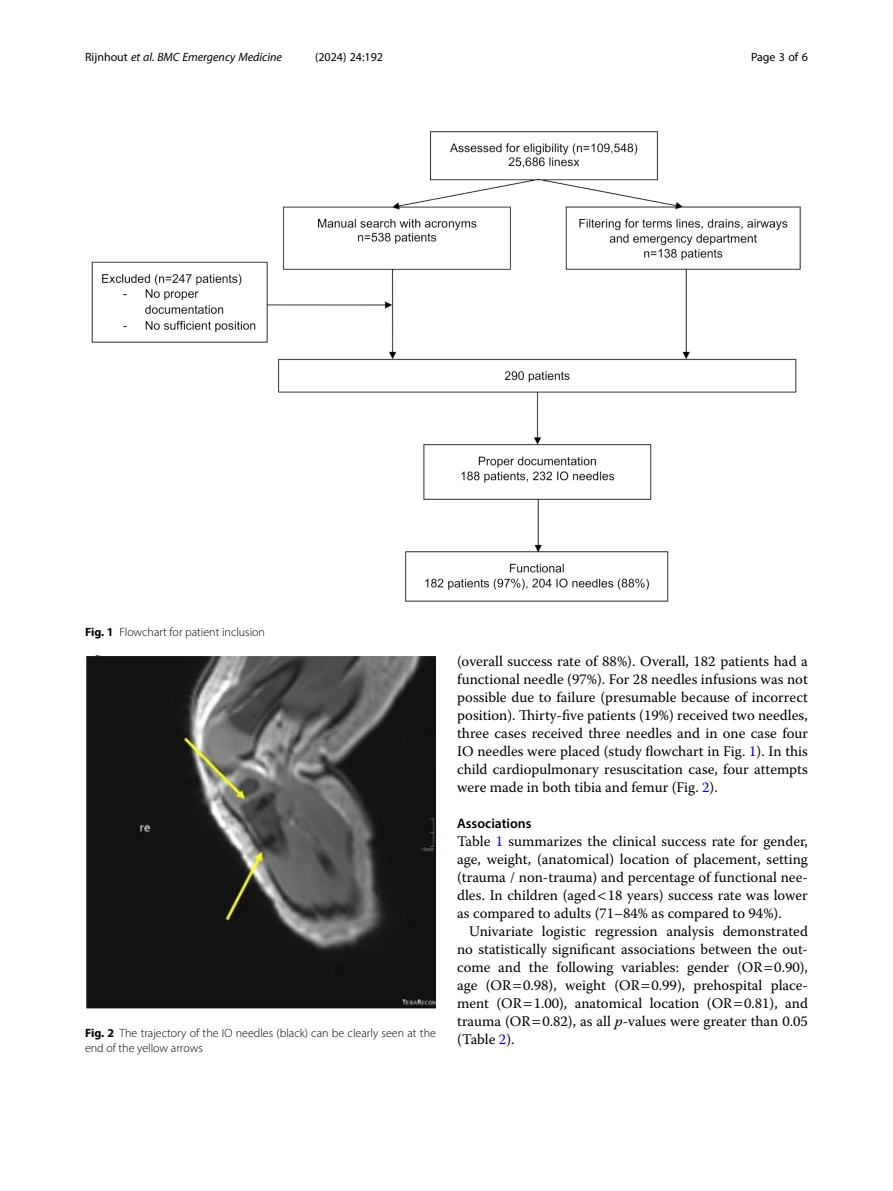
<style>
.page{position:relative;width:893px;height:1191px;background:#fff}
.page>*{position:absolute;margin:0;border:0;box-sizing:border-box;transform-origin:0 0}
.Body_Text{font:14.7px/18px "Warnock Pro";color:#000;text-align:justify}
.Body_Text_Indent{font:14.7px/18px "Warnock Pro";color:#000;text-align:justify}
.Head_2{font:600 13.8px "Myriad Pro";color:#000}
.Figure_Caption{font:300 12px/15px "Myriad Pro";color:#000}
.t1{font:italic 12px "Myriad Pro";color:#000}
.t2{font:12px "Myriad Pro";color:#000}
.s1{font-style:normal}
.s2{font-weight:700}
.s3{color:#00f}
.s4{font-style:italic}
</style>
<div class="page">
<img style="left:86px;top:655px;width:350px;height:354px">
<img style="left:91px;top:131px;width:710px;height:471px">
<p class="t1" style="left:85px;top:50px;width:198px"><span class="s1">Rijnhout</span> et al. BMC Emergency Medicine</p>
<p class="t2" style="left:315px;top:50px;width:70px">(2024) 24:192</p>
<p class="t2" style="left:751px;top:50px;width:58px">Page 3 of 6</p>
<p class="Figure_Caption" style="left:85px;top:624px;width:181px"><span class="s2">Fig. 1</span> Flowchart for patient inclusion</p>
<p class="Figure_Caption" style="left:85px;top:1025px;width:352px"><span class="s2">Fig. 2</span> The trajectory of the IO needles (black) can be clearly seen at the end of the yellow arrows</p>
<p class="Body_Text" style="left:457px;top:652px;width:352px">(overall success rate of 88%). Overall, 182 patients had a functional needle (97%). For 28 needles infusions was not possible due to failure (presumable because of incorrect position). Thirty-five patients (19%) received two needles, three cases received three needles and in one case four IO needles were placed (study flowchart in Fig. <span class="s3">1</span>). In this child cardiopulmonary resuscitation case, four attempts were made in both tibia and femur (Fig. <span class="s3">2</span>).</p>
<p class="Head_2" style="left:457px;top:815px;width:76px">Associations</p>
<p class="Body_Text" style="left:457px;top:832px;width:352px">Table <span class="s3">1</span> summarizes the clinical success rate for gender, age, weight, (anatomical) location of placement, setting (trauma / non-trauma) and percentage of functional nee&shy;dles. In children (aged 18 years) success rate was lower as compared to adults (71–84% as compared to 94%).</p>
<p class="Body_Text_Indent" style="left:457px;top:922px;width:352px;text-indent:12px">Univariate logistic regression analysis demonstrated no statistically significant associations between the out&shy;come and the following variables: gender (OR 0.90), age (OR 0.98), weight (OR 0.99), prehospital place&shy;ment (OR 1.00), anatomical location (OR 0.81), and trauma (OR 0.82), as all <span class="s4">p</span>-values were greater than 0.05 (Table <span class="s3">2</span>).</p>
</div>
